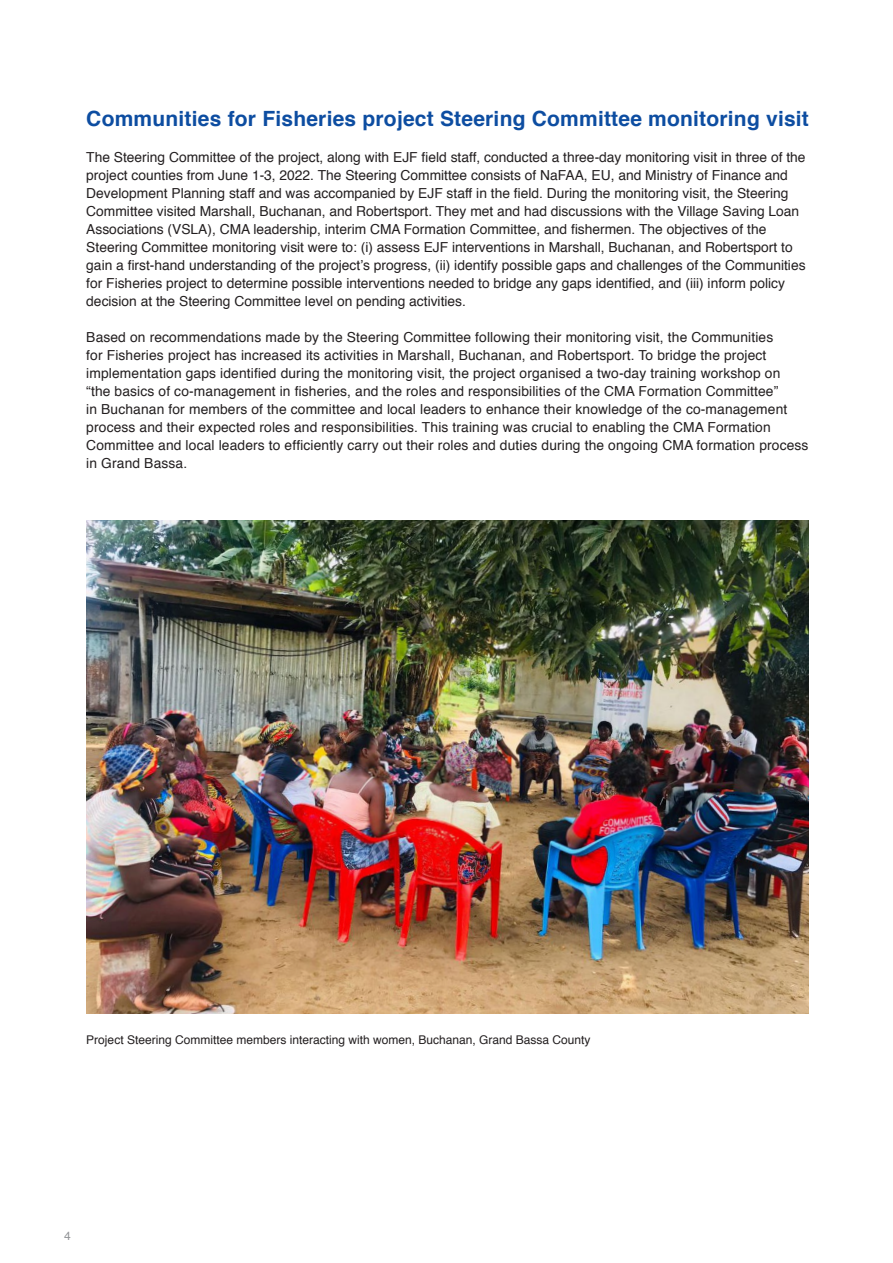
<style>
.page{position:relative;width:893px;height:1263px;background:#fff}
.page>*{position:absolute;margin:0;border:0;box-sizing:border-box;transform-origin:0 0}
.Normal_wrd_1{font:700 21px "Helvetica";letter-spacing:.01em;color:#0d4da1}
.t1{font:13.8px/18px "Helvetica";color:#231f20}
.t2{font:12px "Helvetica";color:#231f20}
.t3{font:12px "Helvetica";color:#939598}
</style>
<div class="page">
<img style="left:86px;top:520px;width:723px;height:493px">
<p class="Normal_wrd_1" style="left:86px;top:102px;width:724px">Communities for Fisheries project Steering Committee monitoring visit</p>
<p class="t1" style="left:86px;top:149px;width:721px">The Steering Committee of the project, along with EJF field staff, conducted a three-day monitoring visit in three of the project counties from June 1-3, 2022. The Steering Committee consists of NaFAA, EU, and Ministry of Finance and Development Planning staff and was accompanied by EJF staff in the field. During the monitoring visit, the Steering Committee visited Marshall, Buchanan, and Robertsport. They met and had discussions with the Village Saving Loan Associations (VSLA), CMA leadership, interim CMA Formation Committee, and fishermen. The objectives of the Steering Committee monitoring visit were to: (i) assess EJF interventions in Marshall, Buchanan, and Robertsport to gain a first-hand understanding of the project’s progress, (ii) identify possible gaps and challenges of the Communities for Fisheries project to determine possible interventions needed to bridge any gaps identified, and (iii) inform policy decision at the Steering Committee level on pending activities.</p>
<p class="t1" style="left:86px;top:329px;width:724px">Based on recommendations made by the Steering Committee following their monitoring visit, the Communities<br>for Fisheries project has increased its activities in Marshall, Buchanan, and Robertsport. To bridge the project implementation gaps identified during the monitoring visit, the project organised a two-day training workshop on<br>“the basics of co-management in fisheries, and the roles and responsibilities of the CMA Formation Committee”<br>in Buchanan for members of the committee and local leaders to enhance their knowledge of the co-management process and their expected roles and responsibilities. This training was crucial to enabling the CMA Formation Committee and local leaders to efficiently carry out their roles and duties during the ongoing CMA formation process in Grand Bassa.</p>
<p class="t2" style="left:86px;top:1031px;width:506px">Project Steering Committee members interacting with women, Buchanan, Grand Bassa County</p>
<p class="t3" style="left:64px;top:1226px;width:8px">4</p>
</div>
